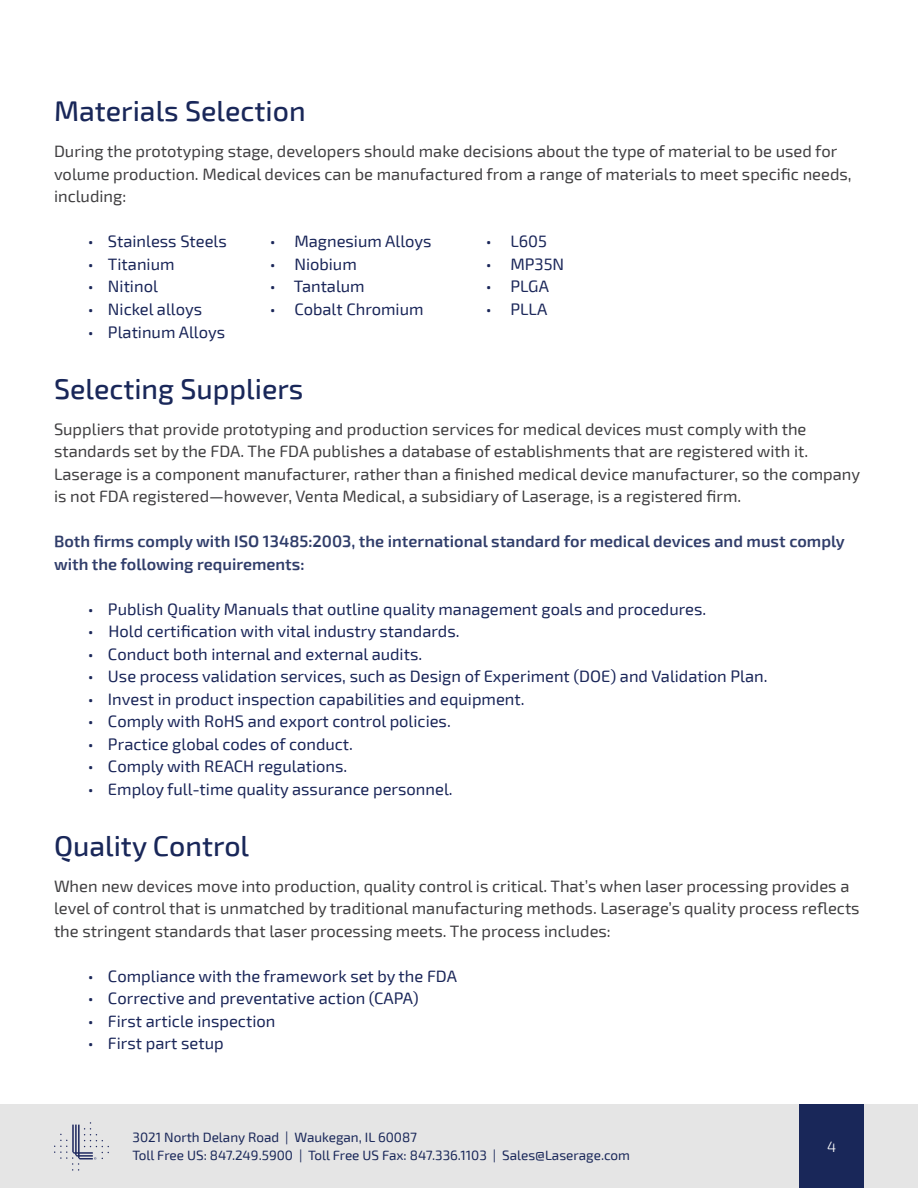
<style>
.page{position:relative;width:918px;height:1188px;background:#fff}
.page>*{position:absolute;margin:0;border:0;box-sizing:border-box;transform-origin:0 0}
.t1{font:500 28.5px "Exo 2";color:#192759}
.t2{font:16.5px/22.5px "Exo 2";color:#414042}
.t3{font:16.5px "Exo 2";color:#1a2659}
.t4{font:600 16.5px/22.5px "Exo 2";color:#303d6a}
.t5{font:300 15px "Exo 2";color:#fff}
.t6{font:13.5px/18px "Exo 2";color:#192759}
</style>
<div class="page">
<div style="left:0;top:1105px;width:918px;height:83px;background:#e5e5e5"></div>
<svg style="left:54px;top:1122px;width:55px;height:49px"></svg>
<div style="left:800px;top:1105px;width:64px;height:83px;background:#192759"></div>
<h1 class="t1" style="left:54px;top:95px;width:253px">Materials Selection</h1>
<p class="t2" style="left:54px;top:141px;width:799px">During the prototyping stage, developers should make decisions about the type of material to be used for volume production. Medical devices can be manufactured from a range of materials to meet specific needs, including:</p>
<p class="t3" style="left:88px;top:232px;width:141px">• Stainless Steels</p>
<p class="t3" style="left:270px;top:232px;width:163px">• Magnesium Alloys</p>
<p class="t3" style="left:486px;top:232px;width:63px">• L605</p>
<p class="t3" style="left:88px;top:255px;width:88px">• Titanium</p>
<p class="t3" style="left:270px;top:255px;width:88px">• Niobium</p>
<p class="t3" style="left:486px;top:255px;width:80px">• MP35N</p>
<p class="t3" style="left:88px;top:277px;width:72px">• Nitinol</p>
<p class="t3" style="left:270px;top:277px;width:96px">• Tantalum</p>
<p class="t3" style="left:486px;top:277px;width:64px">• PLGA</p>
<p class="t3" style="left:88px;top:300px;width:116px">• Nickel alloys</p>
<p class="t3" style="left:270px;top:300px;width:155px">• Cobalt Chromium</p>
<p class="t3" style="left:486px;top:300px;width:63px">• PLLA</p>
<p class="t3" style="left:88px;top:322px;width:139px">• Platinum Alloys</p>
<h1 class="t1" style="left:54px;top:372px;width:251px">Selecting Suppliers</h1>
<p class="t2" style="left:54px;top:418px;width:808px">Suppliers that provide prototyping and production services for medical devices must comply with the standards set by the FDA. The FDA publishes a database of establishments that are registered with it.<br>Laserage is a component manufacturer, rather than a finished medical device manufacturer, so the company is not FDA registered—however, Venta Medical, a subsidiary of Laserage, is a registered firm.</p>
<p class="t4" style="left:54px;top:530px;width:792px">Both firms comply with ISO 13485:2003, the international standard for medical devices and must comply with the following requirements:</p>
<p class="t3" style="left:88px;top:599px;width:620px">• Publish Quality Manuals that outline quality management goals and procedures.</p>
<p class="t3" style="left:88px;top:622px;width:373px">• Hold certification with vital industry standards.</p>
<p class="t3" style="left:88px;top:644px;width:336px">• Conduct both internal and external audits.</p>
<p class="t3" style="left:88px;top:667px;width:681px">• Use process validation services, such as Design of Experiment (DOE) and Validation Plan.</p>
<p class="t3" style="left:88px;top:689px;width:438px">• Invest in product inspection capabilities and equipment.</p>
<p class="t3" style="left:88px;top:712px;width:365px">• Comply with RoHS and export control policies.</p>
<p class="t3" style="left:88px;top:734px;width:267px">• Practice global codes of conduct.</p>
<p class="t3" style="left:88px;top:757px;width:261px">• Comply with REACH regulations.</p>
<p class="t3" style="left:88px;top:779px;width:366px">• Employ full-time quality assurance personnel.</p>
<h1 class="t1" style="left:54px;top:829px;width:197px">Quality Control</h1>
<p class="t2" style="left:54px;top:875px;width:807px">When new devices move into production, quality control is critical. That’s when laser processing provides a level of control that is unmatched by traditional manufacturing methods. Laserage’s quality process reflects the stringent standards that laser processing meets. The process includes:</p>
<p class="t3" style="left:88px;top:966px;width:371px">• Compliance with the framework set by the FDA</p>
<p class="t3" style="left:88px;top:989px;width:332px">• Corrective and preventative action (CAPA)</p>
<p class="t3" style="left:88px;top:1011px;width:189px">• First article inspection</p>
<p class="t3" style="left:88px;top:1034px;width:137px">• First part setup</p>
<p class="t6" style="left:133px;top:1129px;width:499px">3021 North Delany Road | Waukegan, IL 60087<br>Toll Free US: 847.249.5900 | Toll Free US Fax: 847.336.1103 | Sales@Laserage.com</p>
<p class="t5" style="left:827px;top:1138px;width:11px">4</p>
</div>
